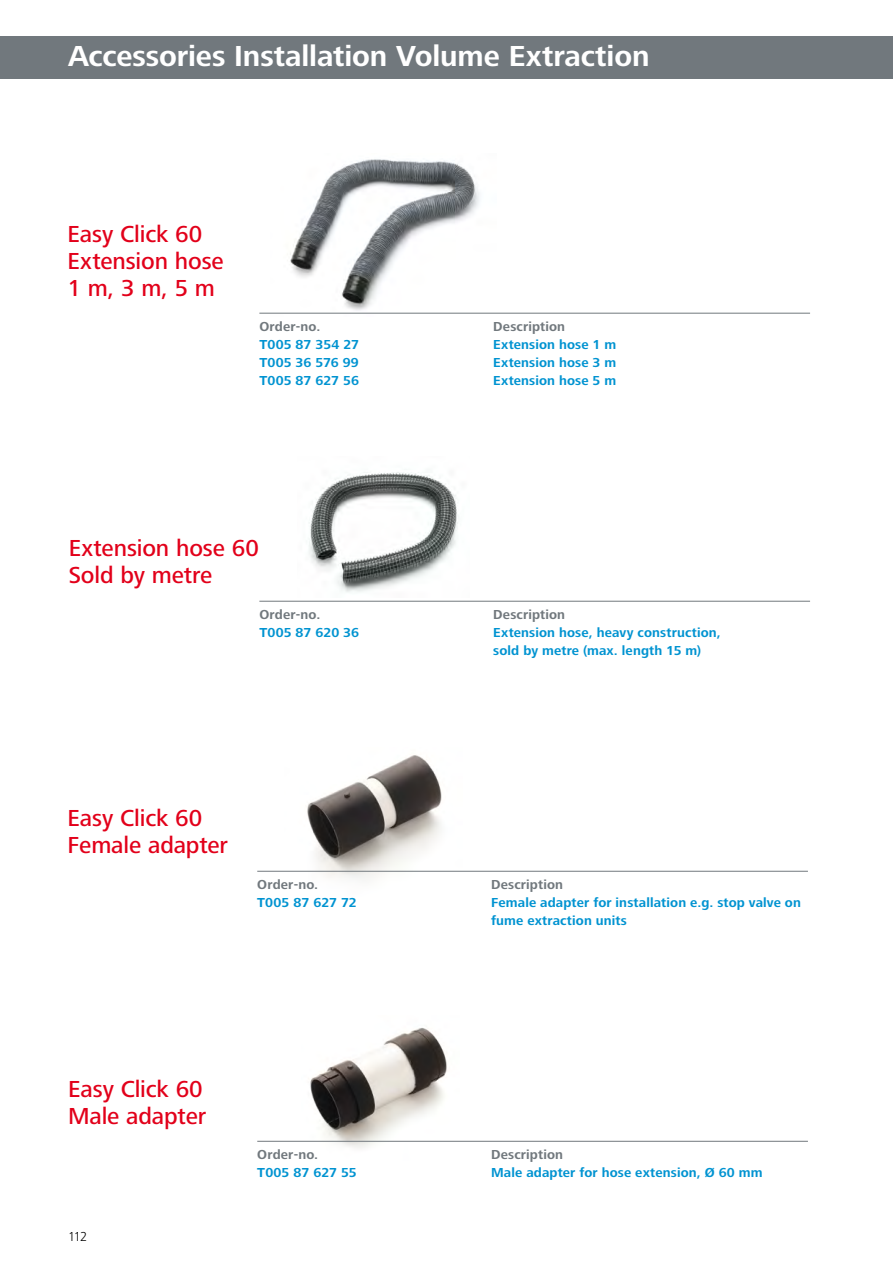
<style>
.page{position:relative;width:893px;height:1263px;background:#fff}
.page>*{position:absolute;margin:0;border:0;box-sizing:border-box;transform-origin:0 0}
.t1{font:700 30px "Frutiger Next LT";letter-spacing:-.005em;color:#fff}
.t2{font:500 24px/27px "Frutiger Next LT";letter-spacing:-.005em;color:#e2001a}
.t3{font:700 13.5px/18px "Frutiger Next LT";letter-spacing:.01em;color:#0093d1}
.t4{font:700 13.5px "Frutiger Next LT";letter-spacing:.01em;color:#71787d}
.t5{font:300 13.5px "Frutiger Next LT";color:#000}
</style>
<div class="page">
<img style="left:285px;top:755px;width:177px;height:124px">
<img style="left:271px;top:159px;width:225px;height:154px">
<img style="left:301px;top:1028px;width:159px;height:120px">
<div style="left:0;top:36px;width:893px;height:43px;background:#71787d"></div>
<hr style="left:259px;top:313px;width:551px;height:1px;background:#71787d">
<hr style="left:257px;top:871px;width:551px;height:1px;background:#71787d">
<hr style="left:257px;top:1141px;width:551px;height:1px;background:#71787d">
<img style="left:309px;top:472px;width:150px;height:120px">
<hr style="left:259px;top:601px;width:551px;height:1px;background:#71787d">
<p class="t1" style="left:68px;top:39px;width:583px">Accessories Installation Volume Extraction</p>
<p class="t2" style="left:68px;top:220px;width:158px">Easy Click 60<br>Extension hose<br>1 m, 3 m, 5 m</p>
<p class="t4" style="left:259px;top:318px;width:63px">Order-no.</p>
<p class="t4" style="left:493px;top:318px;width:73px">Description</p>
<p class="t3" style="left:259px;top:335px;width:101px">T005 87 354 27</p>
<p class="t3" style="left:493px;top:335px;width:125px">Extension hose 1 m</p>
<p class="t3" style="left:259px;top:353px;width:101px">T005 36 576 99</p>
<p class="t3" style="left:493px;top:353px;width:125px">Extension hose 3 m</p>
<p class="t3" style="left:259px;top:371px;width:101px">T005 87 627 56</p>
<p class="t3" style="left:493px;top:371px;width:125px">Extension hose 5 m</p>
<p class="t2" style="left:69px;top:534px;width:192px">Extension hose 60<br>Sold by metre</p>
<p class="t4" style="left:259px;top:606px;width:63px">Order-no.</p>
<p class="t4" style="left:493px;top:606px;width:73px">Description</p>
<p class="t3" style="left:259px;top:623px;width:101px">T005 87 620 36</p>
<p class="t3" style="left:493px;top:623px;width:229px">Extension hose, heavy construction, sold by metre (max. length 15 m)</p>
<p class="t2" style="left:68px;top:804px;width:162px">Easy Click 60<br>Female adapter</p>
<p class="t4" style="left:257px;top:876px;width:63px">Order-no.</p>
<p class="t4" style="left:491px;top:876px;width:73px">Description</p>
<p class="t3" style="left:257px;top:893px;width:101px">T005 87 627 72</p>
<p class="t3" style="left:491px;top:893px;width:311px">Female adapter for installation e.g. stop valve on fume extraction units</p>
<p class="t2" style="left:68px;top:1075px;width:140px">Easy Click 60<br>Male adapter</p>
<p class="t5" style="left:68px;top:1229px;width:21px">112</p>
<p class="t4" style="left:257px;top:1146px;width:63px">Order-no.</p>
<p class="t4" style="left:491px;top:1146px;width:73px">Description</p>
<p class="t3" style="left:257px;top:1163px;width:101px">T005 87 627 55</p>
<p class="t3" style="left:491px;top:1163px;width:273px">Male adapter for hose extension, Ø 60 mm</p>
</div>
